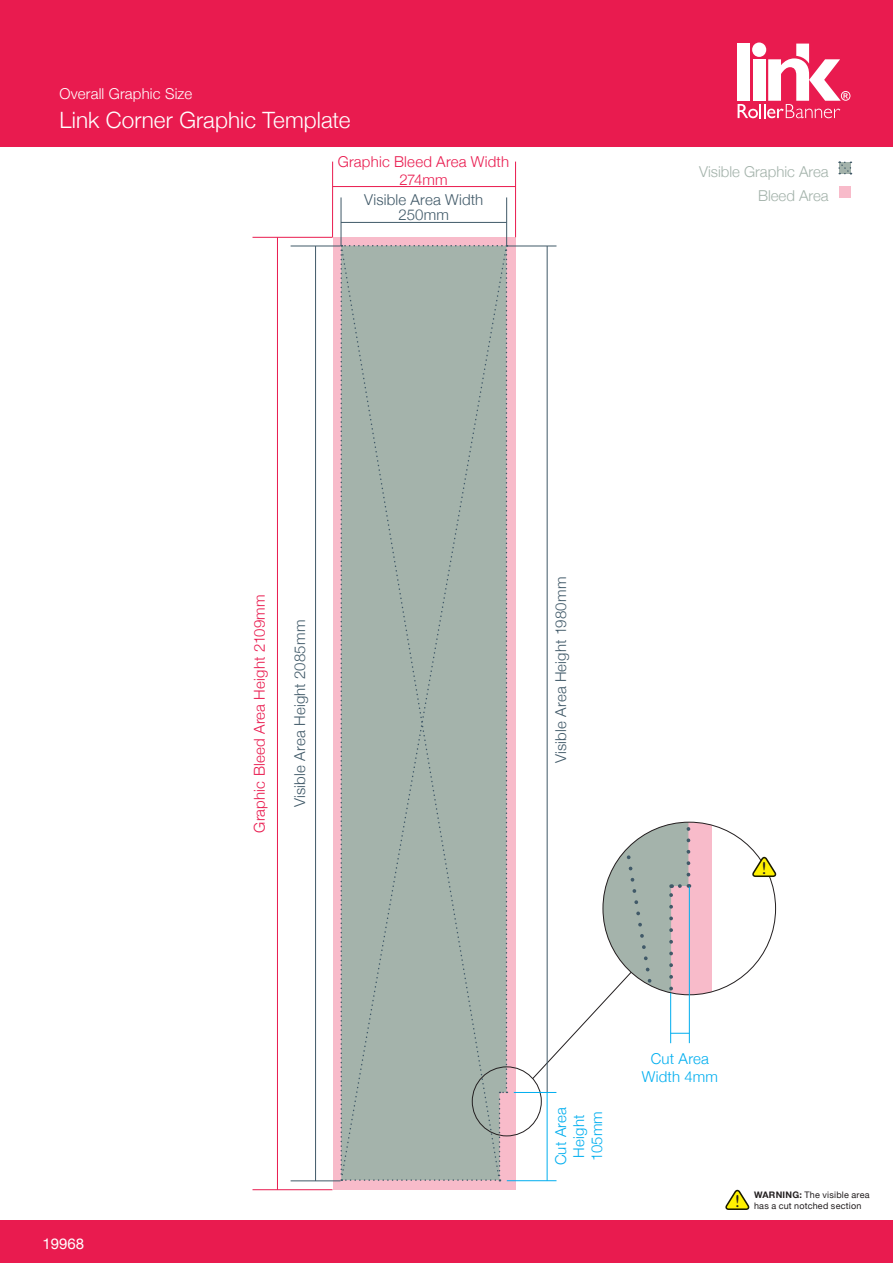
<style>
.page{position:relative;width:893px;height:1263px;background:#fff}
.page>*{position:absolute;margin:0;border:0;box-sizing:border-box;transform-origin:0 0}
.t1{font:300 22.5px "Helvetica Neue";letter-spacing:.005em;color:#fff}
.t2{font:17.55px "Gill Sans";color:#231f20}
.t3{font:300 15px/15px "Helvetica Neue";letter-spacing:.01em;color:#405968;text-align:center}
.t4{font:300 15px/18px "Helvetica Neue";letter-spacing:.015em;color:#e91b4f;text-align:center}
.t5{font:300 15px/18px "Helvetica Neue";letter-spacing:.01em;color:#00aeef}
.t6{font:300 15px/24px "Helvetica Neue";color:#a4b3ab;text-align:right}
.t7{font:300 15px "Helvetica Neue";letter-spacing:.01em;color:#fff}
.t8{font:15px "Helvetica Neue";color:#fff}
.t9{font:9px/10.5px "Helvetica Neue";letter-spacing:.025em;color:#231f20}
.s1{font-weight:700}
</style>
<div class="page">
<div style="left:333px;top:237px;width:183px;height:953px;background:#f8bbca"></div>
<div style="left:839px;top:186px;width:11px;height:12px;background:#f8bbca"></div>
<div style="left:340px;top:245px;width:167px;height:936px;background:#a4b3ab"></div>
<svg style="left:838px;top:162px;width:13px;height:12px"></svg>
<div style="left:472px;top:1066px;width:70px;height:70px;border:1px solid #231f20;border-radius:50%"></div>
<div style="left:603px;top:822px;width:108px;height:173px;background:#f8bbca"></div>
<svg style="left:752px;top:857px;width:24px;height:20px"></svg>
<svg style="left:725px;top:1190px;width:24px;height:20px"></svg>
<hr style="left:506px;top:197px;width:1px;height:49px;background:#405968">
<hr style="left:341px;top:197px;width:1px;height:49px;background:#405968">
<hr style="left:341px;top:222px;width:166px;height:1px;background:#405968">
<hr style="left:515px;top:162px;width:1px;height:75px;background:#e91b4f">
<hr style="left:332px;top:162px;width:1px;height:75px;background:#e91b4f">
<hr style="left:333px;top:186px;width:182px;height:1px;background:#e91b4f">
<hr style="left:291px;top:246px;width:49px;height:1px;background:#405968">
<hr style="left:507px;top:246px;width:49px;height:1px;background:#405968">
<hr style="left:252px;top:237px;width:80px;height:1px;background:#e91b4f">
<hr style="left:291px;top:1180px;width:49px;height:1px;background:#405968">
<hr style="left:252px;top:1189px;width:80px;height:1px;background:#e91b4f">
<hr style="left:315px;top:246px;width:1px;height:935px;background:#405968">
<hr style="left:547px;top:246px;width:1px;height:846px;background:#405968">
<hr style="left:277px;top:237px;width:1px;height:953px;background:#e91b4f">
<hr style="left:507px;top:1180px;width:49px;height:1px;background:#00aeef">
<hr style="left:514px;top:1092px;width:42px;height:1px;background:#00aeef">
<hr style="left:547px;top:1092px;width:1px;height:89px;background:#00aeef">
<svg style="left:532px;top:822px;width:158px;height:257px"></svg>
<div style="left:0;top:0;width:893px;height:147px;background:#e91b4f"></div>
<div style="left:0;top:1220px;width:893px;height:43px;background:#e91b4f"></div>
<div style="left:737px;top:44px;width:13px;height:57px;background:#fff"></div>
<svg style="left:738px;top:43px;width:112px;height:75px"></svg>
<p class="t7" style="left:60px;top:82px;width:134px">Overall Graphic Size</p>
<h1 class="t1" style="left:60px;top:102px;width:292px">Link Corner Graphic Template</h1>
<p class="t4" style="left:338px;top:152px;width:173px">Graphic Bleed Area Width<br>274mm</p>
<p class="t3" style="left:364px;top:191px;width:121px">Visible Area Width<br>250mm</p>
<p class="t6" style="left:699px;top:159px;width:131px">Visible Graphic Area<br>Bleed Area</p>
<p class="t8" style="left:43px;top:1233px;width:43px">19968</p>
<p class="t4" style="left:250px;top:833px;width:240px;rotate:-90deg">Graphic Bleed Area Height 2109mm</p>
<p class="t3" style="left:291px;top:807px;width:189px;rotate:-90deg">Visible Area Height 2085mm</p>
<p class="t3" style="left:552px;top:763px;width:188px;rotate:-90deg">Visible Area Height 1980mm</p>
<p class="t2" style="left:762px;top:858px;width:6px">!</p>
<p class="t5" style="left:551px;top:1165px;width:60px;rotate:-90deg">Cut Area<br>Height<br>105mm</p>
<p class="t5" style="left:642px;top:1048px;width:77px;text-align:center">Cut Area<br>Width 4mm</p>
<p class="t2" style="left:735px;top:1191px;width:6px">!</p>
<p class="t9" style="left:754px;top:1190px;width:117px"><span class="s1">WARNING:</span> The visible area has a cut notched section</p>
</div>
